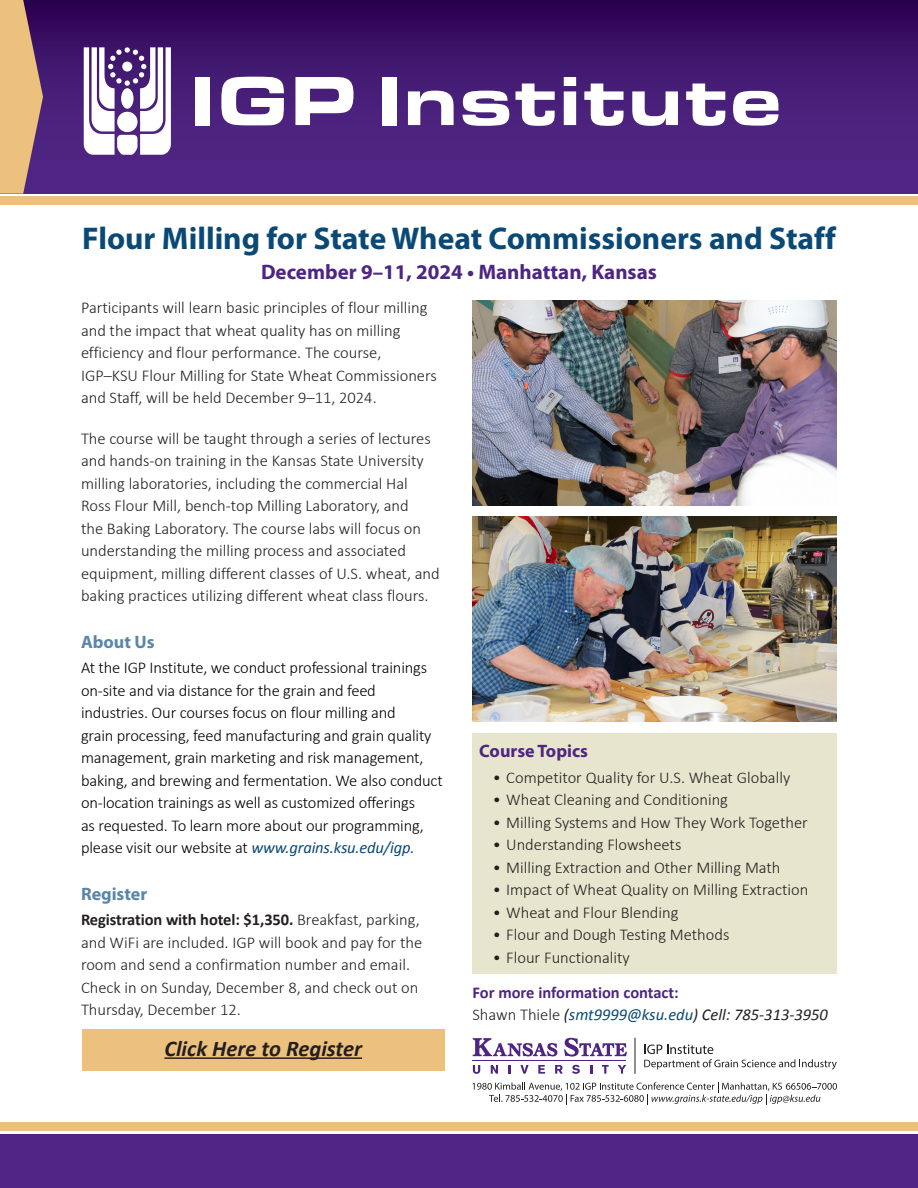
<style>
.page{position:relative;width:918px;height:1188px;background:#fff}
.page>*{position:absolute;margin:0;border:0;box-sizing:border-box;transform-origin:0 0}
.t1{font:900 72px "Eurostile Ext";color:#fff}
.Headline{font:700 31.5px "Myriad Pro";color:#0a4975}
.Body_text{font:italic 700 22.5px "Calibri";color:#231f20}
.Headline-2{font:700 21px "Myriad Pro";color:#4e2582}
.Subheads_2{font:700 18px "Myriad Pro";color:#5a86aa}
.Subheads_2-2{font:700 18px "Myriad Pro";color:#4e2582}
.Body_text-2{font:300 16.5px/22.5px "Calibri";color:#231f20}
.Body_text-3{font:300 16.5px/22.5px "Calibri";letter-spacing:-.01em;color:#000}
.Body_text-4{font:italic 16.5px "Calibri";color:#231f20}
.Body_text-5{font:700 16.5px "Calibri";color:#4e2582}
.s1{font-weight:400;font-style:italic;color:#0a4975}
.s2{font-weight:700}
.s3{font-weight:300;font-style:normal}
.s4{color:#0a4975}
</style>
<div class="page">
<div style="left:82px;top:1029px;width:363px;height:42px;background:#ecc17d"></div>
<div style="left:472px;top:733px;width:365px;height:241px;background:#e7e5cd"></div>
<hr style="left:473px;top:1060px;width:153px;height:1px;background:#4e2582">
<svg style="left:473px;top:1038px;width:84px;height:18px"></svg>
<svg style="left:564px;top:1038px;width:63px;height:19px"></svg>
<svg style="left:473px;top:1065px;width:7px;height:9px"></svg>
<svg style="left:491px;top:1065px;width:7px;height:9px"></svg>
<svg style="left:509px;top:1065px;width:2px;height:9px"></svg>
<svg style="left:520px;top:1065px;width:9px;height:9px"></svg>
<svg style="left:538px;top:1065px;width:7px;height:9px"></svg>
<svg style="left:555px;top:1065px;width:8px;height:9px"></svg>
<svg style="left:572px;top:1065px;width:8px;height:9px"></svg>
<svg style="left:590px;top:1065px;width:2px;height:9px"></svg>
<svg style="left:602px;top:1065px;width:7px;height:9px"></svg>
<svg style="left:618px;top:1065px;width:8px;height:9px"></svg>
<hr style="left:635px;top:1038px;width:1px;height:36px;background:#231f20">
<svg style="left:644px;top:1045px;width:193px;height:25px"></svg>
<svg style="left:473px;top:1082px;width:364px;height:22px"></svg>
<img style="left:472px;top:301px;width:365px;height:205px">
<img style="left:472px;top:517px;width:365px;height:205px">
<div style="left:0;top:0;width:918px;height:194px;background:linear-gradient(to bottom,#320759,#552d8c)"></div>
<svg style="left:0;top:0;width:43px;height:194px;background:#c49979"></svg>
<div style="left:0;top:197px;width:918px;height:8px;background:#ecc17d"></div>
<svg style="left:84px;top:47px;width:87px;height:108px"></svg>
<div style="left:0;top:1134px;width:918px;height:54px;background:#4e2582"></div>
<div style="left:0;top:1123px;width:918px;height:8px;background:#ecc17d"></div>
<hr style="left:164px;top:1057px;width:198px;height:2px;background:#231f20">
<p class="t1" style="left:189px;top:47px;width:595px">IGP Institute</p>
<p class="Headline" style="left:82px;top:218px;width:755px">Flour Milling for State Wheat Commissioners and Staff</p>
<p class="Headline-2" style="left:261px;top:258px;width:397px">December 9–11, 2024 • Manhattan, Kansas</p>
<p class="Body_text-2" style="left:81px;top:296px;width:357px">Participants will learn basic principles of flour milling and the impact that wheat quality has on milling efficiency and flour performance. The course, IGP–KSU Flour Milling for State Wheat Commissioners and Staff, will be held December 9–11, 2024.</p>
<p class="Body_text-2" style="left:81px;top:427px;width:360px">The course will be taught through a series of lectures and hands-on training in the Kansas State University milling laboratories, including the commercial Hal Ross Flour Mill, bench-top Milling Laboratory, and<br>the Baking Laboratory. The course labs will focus on understanding the milling process and associated equipment, milling different classes of U.S. wheat, and baking practices utilizing different wheat class flours.</p>
<p class="Subheads_2" style="left:81px;top:630px;width:75px">About Us</p>
<p class="Body_text-3" style="left:81px;top:656px;width:363px">At the IGP Institute, we conduct professional trainings on-site and via distance for the grain and feed industries. Our courses focus on flour milling and<br>grain processing, feed manufacturing and grain quality management, grain marketing and risk management, baking, and brewing and fermentation. We also conduct on-location trainings as well as customized offerings<br>as requested. To learn more about our programming, please visit our website at <span class="s1">www.grains.ksu.edu/igp.</span></p>
<p class="Subheads_2" style="left:81px;top:882px;width:68px">Register</p>
<p class="Body_text-2" style="left:81px;top:908px;width:343px"><span class="s2">Registration with hotel: $1,350.</span> Breakfast, parking, and WiFi are included. IGP will book and pay for the room and send a confirmation number and email.<br>Check in on Sunday, December 8, and check out on Thursday, December 12.</p>
<p class="Body_text" style="left:164px;top:1032px;width:199px">Click Here to Register</p>
<p class="Subheads_2-2" style="left:479px;top:739px;width:110px">Course Topics</p>
<p class="Body_text-2" style="left:493px;top:766px;width:299px">• Competitor Quality for U.S. Wheat Globally</p>
<p class="Body_text-2" style="left:493px;top:788px;width:237px">• Wheat Cleaning and Conditioning</p>
<p class="Body_text-2" style="left:493px;top:811px;width:317px">• Milling Systems and How They Work Together</p>
<p class="Body_text-2" style="left:493px;top:833px;width:190px">• Understanding Flowsheets</p>
<p class="Body_text-2" style="left:493px;top:856px;width:289px">• Milling Extraction and Other Milling Math</p>
<p class="Body_text-2" style="left:493px;top:878px;width:317px">• Impact of Wheat Quality on Milling Extraction</p>
<p class="Body_text-2" style="left:493px;top:901px;width:187px">• Wheat and Flour Blending</p>
<p class="Body_text-2" style="left:493px;top:923px;width:238px">• Flour and Dough Testing Methods</p>
<p class="Body_text-2" style="left:493px;top:946px;width:139px">• Flour Functionality</p>
<p class="Body_text-5" style="left:472px;top:981px;width:208px">For more information contact:</p>
<p class="Body_text-4" style="left:472px;top:1004px;width:357px"><span class="s3">Shawn Thiele</span> (<span class="s4">smt9999@ksu.edu</span>) Cell: 785-313-3950</p>
</div>
